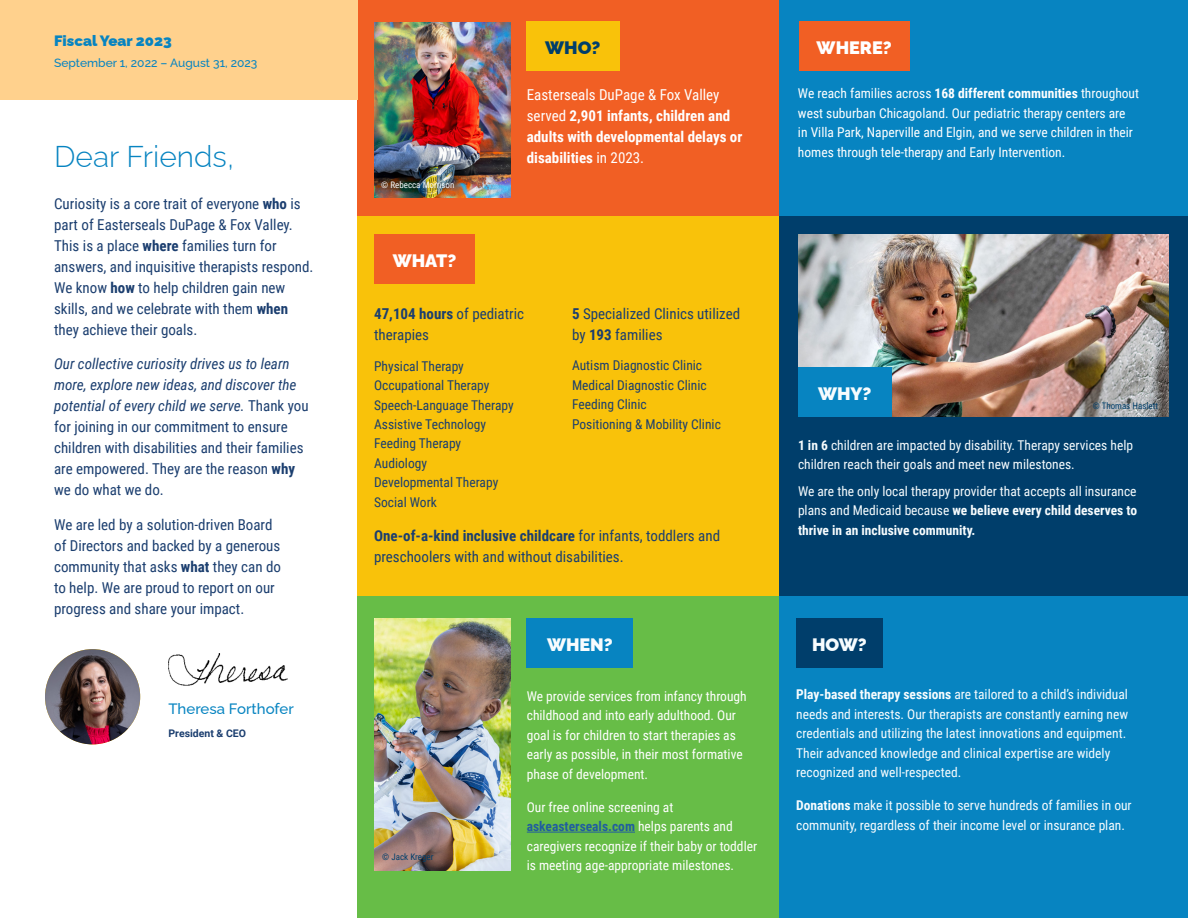
<style>
.page{position:relative;width:1188px;height:918px;background:#fff}
.page>*{position:absolute;margin:0;border:0;box-sizing:border-box;transform-origin:0 0}
.t1{font:300 30px "Raleway";color:#0784c1}
.t2{font:900 18px "Raleway";color:#f7fcfe}
.t3{font:900 18px "Raleway";color:#fff}
.t4{font:900 18px "Raleway";color:#003e6b}
.t5{font:15px/21px "Roboto Condensed";color:#1b3e6f}
.t6{font:700 15px/21px "Roboto Condensed";color:#fff}
.t7{font:500 15px "Raleway";color:#0784c1}
.t8{font:900 15px "Raleway";color:#0784c1}
.t9{font:13.5px/19.5px "Roboto Condensed";color:#f7fcfe}
.t10{font:13.5px/19.5px "Roboto Condensed";color:#fff}
.t11{font:13.5px/19.5px "Roboto Condensed";color:#1b3e6f}
.t12{font:500 12px "Raleway";color:#0784c1}
.t13{font:700 10.5px "Roboto";color:#1b3e6f}
.t14{font:9px "Roboto Condensed";color:#003e6b}
.t15{font:9px "Roboto Condensed";color:#f7fcfe}
.s1{font-weight:700}
.s2{font-style:italic}
.s3{font-weight:400}
.s4{font-weight:700;color:#215e9e}
</style>
<div class="page">
<div style="left:358px;top:0;width:421px;height:216px;background:#f15f24"></div>
<div style="left:358px;top:216px;width:421px;height:380px;background:#f9c20a"></div>
<div style="left:358px;top:596px;width:421px;height:322px;background:#67bd47"></div>
<div style="left:779px;top:0;width:409px;height:216px;background:#0784c1"></div>
<div style="left:779px;top:216px;width:409px;height:380px;background:#003e6b"></div>
<div style="left:779px;top:596px;width:409px;height:322px;background:#0784c1"></div>
<div style="left:0;top:0;width:358px;height:99px;background:#ffd18d"></div>
<img style="left:168px;top:654px;width:119px;height:31px">
<hr style="left:527px;top:832px;width:108px;height:1px;background:#215e9e">
<img style="left:798px;top:235px;width:371px;height:182px">
<img style="left:45px;top:649px;width:95px;height:95px;border-radius:48px">
<div style="left:798px;top:367px;width:94px;height:50px;background:#0784c1"></div>
<div style="left:527px;top:619px;width:106px;height:49px;background:#0784c1"></div>
<div style="left:796px;top:619px;width:87px;height:49px;background:#003e6b"></div>
<div style="left:526px;top:21px;width:94px;height:49px;background:#f9c20a"></div>
<div style="left:374px;top:235px;width:101px;height:49px;background:#f15f24"></div>
<div style="left:799px;top:21px;width:111px;height:49px;background:#f15f24"></div>
<img style="left:374px;top:23px;width:136px;height:175px">
<img style="left:374px;top:619px;width:136px;height:251px">
<p class="t8" style="left:54px;top:29px;width:119px">Fiscal Year 2023</p>
<p class="t12" style="left:54px;top:53px;width:205px">September 1, 2022 – August 31, 2023</p>
<h1 class="t1" style="left:54px;top:132px;width:182px">Dear Friends,</h1>
<p class="t5" style="left:54px;top:193px;width:261px">Curiosity is a core trait of everyone <span class="s1">who</span> is part of Easterseals DuPage &amp; Fox Valley.<br>This is a place <span class="s1">where</span> families turn for answers, and inquisitive therapists respond.<br>We know <span class="s1">how</span> to help children gain new skills, and we celebrate with them <span class="s1">when </span>they achieve their goals.</p>
<p class="t5" style="left:54px;top:353px;width:256px"><span class="s2">Our collective curiosity drives us to learn more, explore new ideas, and discover the potential of every child we serve.</span> Thank you for joining in our commitment to ensure children with disabilities and their families are empowered. They are the reason <span class="s1">why </span>we do what we do.</p>
<p class="t5" style="left:54px;top:514px;width:228px">We are led by a solution-driven Board of Directors and backed by a generous community that asks <span class="s1">what</span> they can do to help. We are proud to report on our progress and share your impact.</p>
<p class="t7" style="left:168px;top:697px;width:127px">Theresa Forthofer</p>
<p class="t13" style="left:168px;top:726px;width:79px">President &amp; CEO</p>
<p class="t4" style="left:545px;top:33px;width:57px">WHO?</p>
<p class="t15" style="left:381px;top:178px;width:75px">© Rebecca Morrison</p>
<p class="t3" style="left:393px;top:247px;width:65px">WHAT?</p>
<p class="t6" style="left:527px;top:83px;width:217px"><span class="s3">Easterseals DuPage &amp; Fox Valley served</span> 2,901 infants, children and adults with developmental delays or disabilities <span class="s3">in 2023.</span></p>
<p class="t5" style="left:374px;top:302px;width:152px"><span class="s1">47,104 hours</span> of pediatric therapies</p>
<p class="t5" style="left:572px;top:302px;width:170px"><span class="s1">5</span> Specialized Clinics utilized by <span class="s1">193</span> families</p>
<p class="t11" style="left:374px;top:355px;width:141px">Physical Therapy<br>Occupational Therapy<br>Speech-Language Therapy<br>Assistive Technology<br>Feeding Therapy<br>Audiology<br>Developmental Therapy<br>Social Work</p>
<p class="t11" style="left:572px;top:355px;width:150px">Autism Diagnostic Clinic<br>Medical Diagnostic Clinic<br>Feeding Clinic<br>Positioning &amp; Mobility Clinic</p>
<p class="t5" style="left:374px;top:525px;width:348px"><span class="s1">One-of-a-kind inclusive childcare</span> for infants, toddlers and preschoolers with and without disabilities.</p>
<p class="t3" style="left:817px;top:33px;width:77px">WHERE?</p>
<p class="t10" style="left:798px;top:83px;width:343px">We reach families across <span class="s1">168 different communities</span> throughout west suburban Chicagoland. Our pediatric therapy centers are<br>in Villa Park, Naperville and Elgin, and we serve children in their homes through tele-therapy and Early Intervention.</p>
<p class="t2" style="left:818px;top:380px;width:55px">WHY?</p>
<p class="t14" style="left:1093px;top:399px;width:67px">© Thomas Haslett</p>
<p class="t9" style="left:798px;top:435px;width:337px"><span class="s1">1 in 6</span> children are impacted by disability. Therapy services help children reach their goals and meet new milestones.</p>
<p class="t9" style="left:798px;top:481px;width:341px;text-align:justify">We are the only local therapy provider that accepts all insurance plans and Medicaid because <span class="s1">we believe every child deserves to thrive in an inclusive community.</span></p>
<p class="t14" style="left:382px;top:851px;width:53px">© Jack Kreger</p>
<p class="t2" style="left:547px;top:631px;width:67px">WHEN?</p>
<p class="t2" style="left:812px;top:631px;width:56px">HOW?</p>
<p class="t10" style="left:527px;top:686px;width:221px">We provide services from infancy through childhood and into early adulthood. Our goal is for children to start therapies as early as possible, in their most formative phase of development.</p>
<p class="t10" style="left:527px;top:797px;width:232px">Our free online screening at <span class="s4">askeasterseals.com</span> helps parents and caregivers recognize if their baby or toddler is meeting age-appropriate milestones.</p>
<p class="t9" style="left:796px;top:684px;width:333px"><span class="s1">Play-based therapy sessions</span> are tailored to a child’s individual needs and interests. Our therapists are constantly earning new credentials and utilizing the latest innovations and equipment.<br>Their advanced knowledge and clinical expertise are widely recognized and well-respected.</p>
<p class="t9" style="left:796px;top:795px;width:337px"><span class="s1">Donations</span> make it possible to serve hundreds of families in our community, regardless of their income level or insurance plan.</p>
</div>
